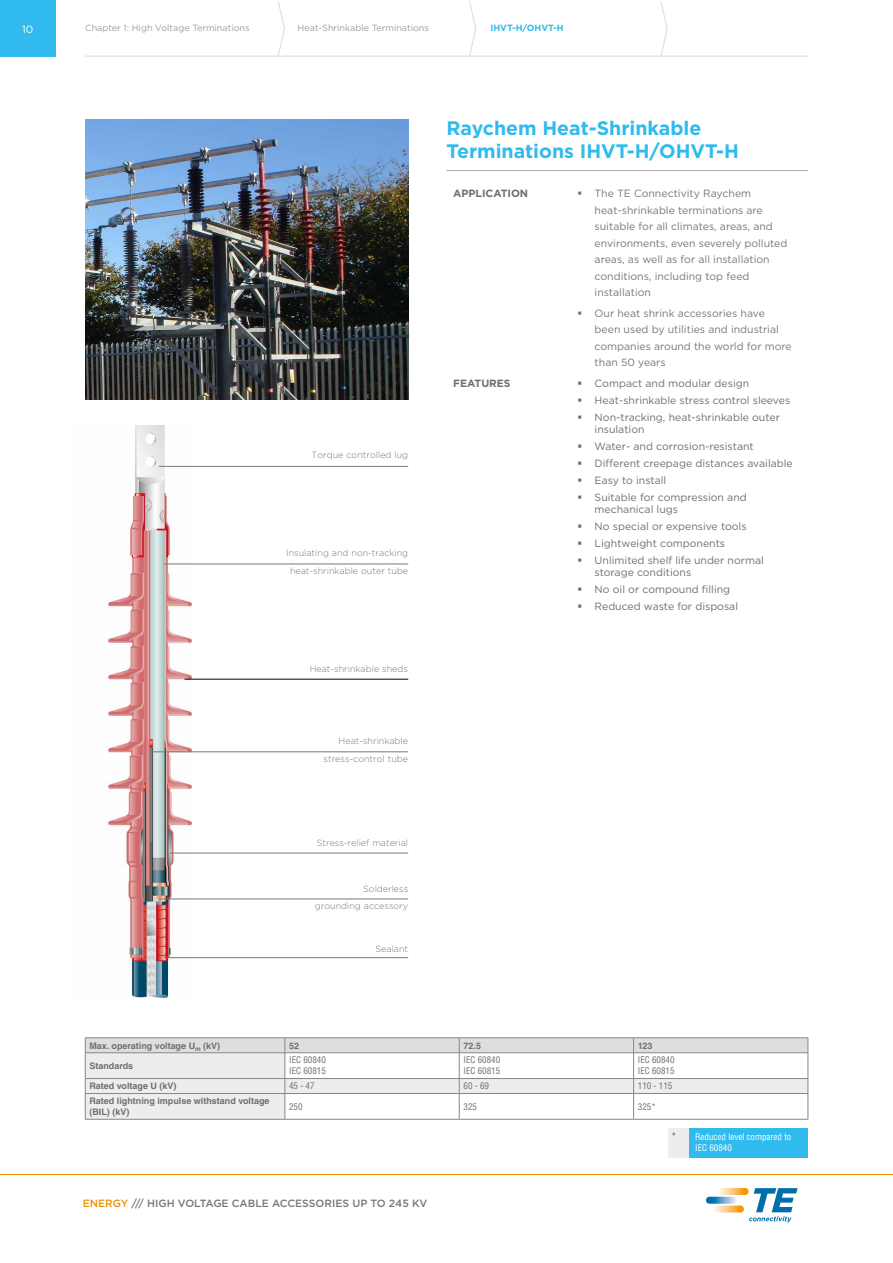
<style>
.page{position:relative;width:893px;height:1263px;background:#fff}
.page>*{position:absolute;margin:0;border:0;box-sizing:border-box;transform-origin:0 0}
.t1{font:700 19.5px/23.4px "Gotham";color:#30baed}
.t2{font:10.5px/16.8px "Gotham";color:#706f6f}
.t3{font:10.5px/16.5px "Gotham";color:#73797c}
.t4{font:500 10.5px "Gotham";color:#75767c}
.t5{font:700 10.5px "Gotham";color:#706f6f}
.t6{font:10.5px "Gotham";color:#fff}
.t7{font:300 9px/17.1px "Gotham";color:#73797c;text-align:right}
.t8{font:700 9px/10.8px "Helvetica LT Std";color:#706f6f}
.t9{font:condensed 9px/10.8px "Helvetica LT Std";color:#706f6f}
.t10{font:9px "Gotham";color:#9d9d9c}
.t11{font:condensed 9px/10.8px "Helvetica LT Std";color:#fff}
.t12{font:700 9px "Gotham";color:#30baed}
.s1{color:#f28e00}
</style>
<div class="page">
<div style="left:0;top:1px;width:55px;height:55px;background:#30baed"></div>
<hr style="left:85px;top:56px;width:723px;height:1px;background:#dadada">
<svg style="left:277px;top:1px;width:8px;height:56px"></svg>
<svg style="left:469px;top:1px;width:8px;height:56px"></svg>
<svg style="left:660px;top:1px;width:8px;height:56px"></svg>
<svg style="left:718px;top:1188px;width:31px;height:7px"></svg>
<svg style="left:713px;top:1205px;width:31px;height:7px"></svg>
<svg style="left:706px;top:1197px;width:31px;height:7px"></svg>
<svg style="left:749px;top:1188px;width:49px;height:34px"></svg>
<img style="left:107px;top:425px;width:84px;height:572px">
<hr style="left:164px;top:564px;width:244px;height:1px;background:#73797c">
<hr style="left:159px;top:466px;width:249px;height:1px;background:#73797c">
<hr style="left:185px;top:679px;width:223px;height:1px;background:#000">
<hr style="left:150px;top:751px;width:258px;height:1px;background:#73797c">
<hr style="left:170px;top:853px;width:238px;height:1px;background:#73797c">
<hr style="left:159px;top:899px;width:249px;height:1px;background:#73797c">
<hr style="left:164px;top:957px;width:244px;height:1px;background:#73797c">
<img style="left:85px;top:119px;width:323px;height:281px">
<hr style="left:85px;top:1037px;width:200px;height:1px;background:#878787">
<hr style="left:285px;top:1037px;width:174px;height:1px;background:#878787">
<hr style="left:459px;top:1037px;width:175px;height:1px;background:#878787">
<hr style="left:634px;top:1037px;width:174px;height:1px;background:#878787">
<svg style="left:85px;top:1038px;width:724px;height:81px"></svg>
<hr style="left:85px;top:1119px;width:200px;height:1px;background:#878787">
<hr style="left:285px;top:1119px;width:174px;height:1px;background:#878787">
<hr style="left:459px;top:1119px;width:175px;height:1px;background:#878787">
<hr style="left:634px;top:1119px;width:174px;height:1px;background:#878787">
<hr style="left:446px;top:170px;width:362px;height:1px;background:#b2aaa4">
<div style="left:668px;top:1128px;width:21px;height:29px;background:#ededed"></div>
<div style="left:689px;top:1128px;width:119px;height:29px;background:#30baed"></div>
<p class="t6" style="left:22px;top:22px;width:13px">10</p>
<p class="t10" style="left:85px;top:22px;width:166px">Chapter 1: High Voltage Terminations</p>
<p class="t10" style="left:298px;top:22px;width:133px">Heat-Shrinkable Terminations</p>
<p class="t12" style="left:490px;top:22px;width:75px">IHVT-H/OHVT-H</p>
<p class="t7" style="left:312px;top:446px;width:98px">Torque controlled lug</p>
<p class="t7" style="left:286px;top:544px;width:123px;text-align:center">Insulating and non-tracking heat-shrinkable outer tube</p>
<p class="t7" style="left:310px;top:660px;width:100px">Heat-shrinkable sheds</p>
<p class="t7" style="left:324px;top:732px;width:86px">Heat-shrinkable stress-control tube</p>
<p class="t7" style="left:317px;top:834px;width:93px">Stress-relief material</p>
<p class="t7" style="left:315px;top:880px;width:95px">Solderless<br>grounding accessory</p>
<p class="t7" style="left:375px;top:940px;width:34px">Sealant</p>
<h1 class="t1" style="left:446px;top:116px;width:294px">Raychem Heat-Shrinkable<br>Terminations IHVT-H/OHVT-H</h1>
<p class="t5" style="left:453px;top:187px;width:77px">APPLICATION</p>
<p class="t3" style="left:595px;top:185px;width:194px">The TE Connectivity Raychem heat‑shrinkable terminations are suitable for all climates, areas, and environments, even severely polluted areas, as well as for all installation conditions, including top feed installation</p>
<p class="t3" style="left:595px;top:305px;width:199px">Our heat shrink accessories have been used by utilities and industrial companies around the world for more than 50 years</p>
<p class="t5" style="left:453px;top:376px;width:59px">FEATURES</p>
<p class="t2" style="left:595px;top:375px;width:197px">Compact and modular design<br>Heat-shrinkable stress control sleeves<br>Non-tracking, heat-shrinkable outer</p>
<p class="t2" style="left:595px;top:421px;width:200px">insulation<br>Water- and corrosion-resistant<br>Different creepage distances available<br>Easy to install<br>Suitable for compression and</p>
<p class="t2" style="left:595px;top:501px;width:171px">mechanical lugs<br>No special or expensive tools<br>Lightweight components<br>Unlimited shelf life under normal</p>
<p class="t2" style="left:595px;top:564px;width:145px">storage conditions<br>No oil or compound filling<br>Reduced waste for disposal</p>
<p class="t8" style="left:89px;top:1040px;width:132px">Max. operating voltage U<sub>m</sub> (kV)</p>
<p class="t8" style="left:289px;top:1040px;width:12px">52</p>
<p class="t8" style="left:463px;top:1040px;width:19px">72.5</p>
<p class="t8" style="left:638px;top:1040px;width:16px">123</p>
<p class="t8" style="left:89px;top:1060px;width:45px">Standards</p>
<p class="t9" style="left:289px;top:1055px;width:38px">IEC 60840<br>IEC 60815</p>
<p class="t9" style="left:463px;top:1055px;width:38px">IEC 60840<br>IEC 60815</p>
<p class="t9" style="left:638px;top:1055px;width:38px">IEC 60840<br>IEC 60815</p>
<p class="t8" style="left:89px;top:1080px;width:89px">Rated voltage U (kV)</p>
<p class="t9" style="left:289px;top:1080px;width:27px">45 - 47</p>
<p class="t9" style="left:463px;top:1080px;width:27px">60 - 69</p>
<p class="t9" style="left:638px;top:1080px;width:36px">110 - 115</p>
<p class="t8" style="left:89px;top:1095px;width:182px">Rated lightning impulse withstand voltage (BIL) (kV)</p>
<p class="t9" style="left:289px;top:1101px;width:15px">250</p>
<p class="t9" style="left:463px;top:1101px;width:15px">325</p>
<p class="t9" style="left:638px;top:1101px;width:19px">325*</p>
<p class="t4" style="left:83px;top:1196px;width:346px"><span class="s1">ENERGY</span> /// HIGH VOLTAGE CABLE ACCESSORIES UP TO 245 KV</p>
<p class="t11" style="left:695px;top:1132px;width:98px;text-indent:-23px"><sup>*</sup> Reduced level compared to<br>IEC 60840</p>
</div>
